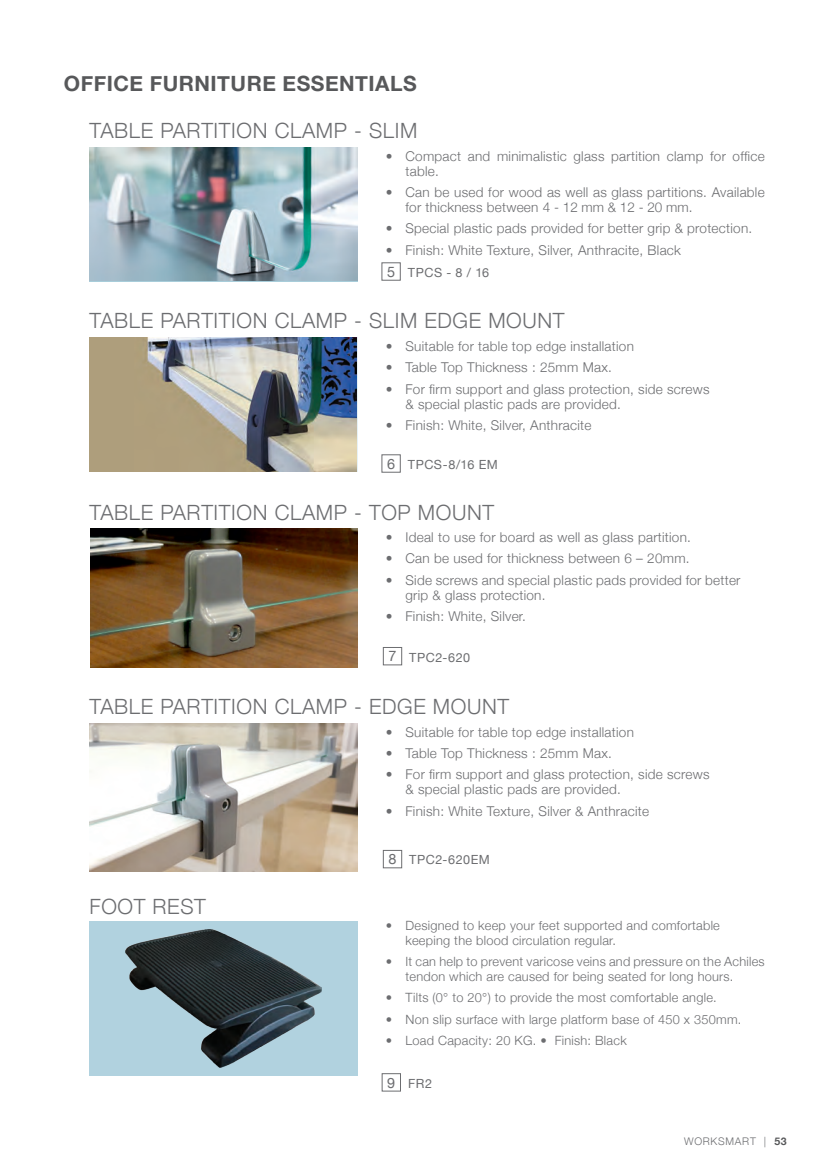
<style>
.page{position:relative;width:830px;height:1170px;background:#fff}
.page>*{position:absolute;margin:0;border:0;box-sizing:border-box;transform-origin:0 0}
.t1{font:300 21px "Helvetica Neue";letter-spacing:.03em;color:#6c6d70}
.t2{font:700 21px "Helvetica Neue";letter-spacing:.025em;color:#57585a}
.t3{font:300 13.5px/15px "Helvetica Neue";letter-spacing:.02em;color:#6c6d70}
.t4{font:300 12.75px/15px "Helvetica Neue";letter-spacing:.02em;color:#6c6d70}
.t5{font:12.6px "Helvetica Neue";letter-spacing:.04em;color:#6c6d70}
.t6{font:300 10.5px "Helvetica Neue";letter-spacing:.07em;color:#6c6d70}
.s1{font-size:14.4px}
.s2{font-weight:700;color:#57585a}
</style>
<div class="page">
<img style="left:89px;top:147px;width:268px;height:134px">
<div style="left:381px;top:262px;width:19px;height:18px;border:1px solid #6c6d70"></div>
<img style="left:89px;top:723px;width:268px;height:148px">
<div style="left:383px;top:850px;width:19px;height:18px;border:1px solid #6c6d70"></div>
<div style="left:89px;top:921px;width:268px;height:154px;background:#b1d2df"></div>
<img style="left:126px;top:929px;width:195px;height:138px">
<div style="left:382px;top:1073px;width:18px;height:18px;border:1px solid #6c6d70"></div>
<img style="left:90px;top:528px;width:267px;height:140px">
<div style="left:383px;top:647px;width:19px;height:18px;border:1px solid #6c6d70"></div>
<div style="left:381px;top:454px;width:19px;height:18px;border:1px solid #6c6d70"></div>
<img style="left:134px;top:338px;width:222px;height:134px">
<div style="left:90px;top:338px;width:44px;height:134px;background:#ae9e7c"></div>
<h1 class="t2" style="left:64px;top:70px;width:354px">OFFICE FURNITURE ESSENTIALS</h1>
<h1 class="t1" style="left:89px;top:113px;width:329px">TABLE PARTITION CLAMP - SLIM</h1>
<p class="t3" style="left:405px;top:147px;width:360px;text-indent:-19px">• Compact and minimalistic glass partition clamp for office table.</p>
<p class="t3" style="left:405px;top:184px;width:360px;text-indent:-19px">• Can be used for wood as well as glass partitions. Available for thickness between 4 - 12 mm &amp; 12 - 20 mm.</p>
<p class="t3" style="left:386px;top:220px;width:367px">• Special plastic pads provided for better grip &amp; protection.</p>
<p class="t3" style="left:386px;top:241px;width:296px">• Finish: White Texture, Silver, Anthracite, Black</p>
<p class="t5" style="left:387px;top:263px;width:104px"><span class="s1">5</span> TPCS - 8 / 16</p>
<h1 class="t1" style="left:89px;top:303px;width:476px">TABLE PARTITION CLAMP - SLIM EDGE MOUNT</h1>
<p class="t3" style="left:386px;top:337px;width:249px">• Suitable for table top edge installation</p>
<p class="t3" style="left:386px;top:359px;width:227px">• Table Top Thickness : 25mm Max.</p>
<p class="t3" style="left:405px;top:380px;width:305px;text-indent:-19px">• For firm support and glass protection, side screws &amp; special plastic pads are provided.</p>
<p class="t3" style="left:386px;top:417px;width:207px">• Finish: White, Silver, Anthracite</p>
<p class="t5" style="left:387px;top:455px;width:112px"><span class="s1">6</span> TPCS-8/16 EM</p>
<h1 class="t1" style="left:89px;top:496px;width:406px">TABLE PARTITION CLAMP - TOP MOUNT</h1>
<p class="t3" style="left:386px;top:528px;width:306px">• Ideal to use for board as well as glass partition.</p>
<p class="t3" style="left:386px;top:550px;width:305px">• Can be used for thickness between 6 – 20mm.</p>
<p class="t3" style="left:405px;top:571px;width:336px;text-indent:-19px">• Side screws and special plastic pads provided for better grip &amp; glass protection.</p>
<p class="t3" style="left:386px;top:607px;width:141px">• Finish: White, Silver.</p>
<p class="t5" style="left:388px;top:648px;width:83px"><span class="s1">7</span> TPC2-620</p>
<h1 class="t1" style="left:89px;top:690px;width:421px">TABLE PARTITION CLAMP - EDGE MOUNT</h1>
<p class="t3" style="left:386px;top:723px;width:249px">• Suitable for table top edge installation</p>
<p class="t3" style="left:386px;top:744px;width:227px">• Table Top Thickness : 25mm Max.</p>
<p class="t3" style="left:405px;top:766px;width:305px;text-indent:-19px">• For firm support and glass protection, side screws &amp; special plastic pads are provided.</p>
<p class="t3" style="left:386px;top:802px;width:264px">• Finish: White Texture, Silver &amp; Anthracite</p>
<h1 class="t1" style="left:89px;top:889px;width:118px">FOOT REST</h1>
<p class="t5" style="left:388px;top:850px;width:103px"><span class="s1">8</span> TPC2-620EM</p>
<p class="t4" style="left:405px;top:916px;width:316px;text-indent:-19px">• Designed to keep your feet supported and comfortable keeping the blood circulation regular.</p>
<p class="t4" style="left:405px;top:952px;width:360px;text-indent:-19px">• It can help to prevent varicose veins and pressure on the Achiles tendon which are caused for being seated for long hours.</p>
<p class="t4" style="left:386px;top:989px;width:332px">• Tilts (0° to 20°) to provide the most comfortable angle.</p>
<p class="t4" style="left:386px;top:1010px;width:357px">• Non slip surface with large platform base of 450 x 350mm.</p>
<p class="t4" style="left:386px;top:1032px;width:242px">• Load Capacity: 20 KG. • Finish: Black</p>
<p class="t5" style="left:387px;top:1074px;width:46px"><span class="s1">9</span> FR2</p>
<p class="t6" style="left:683px;top:1132px;width:104px">WORKSMART | <span class="s2">53</span></p>
</div>
